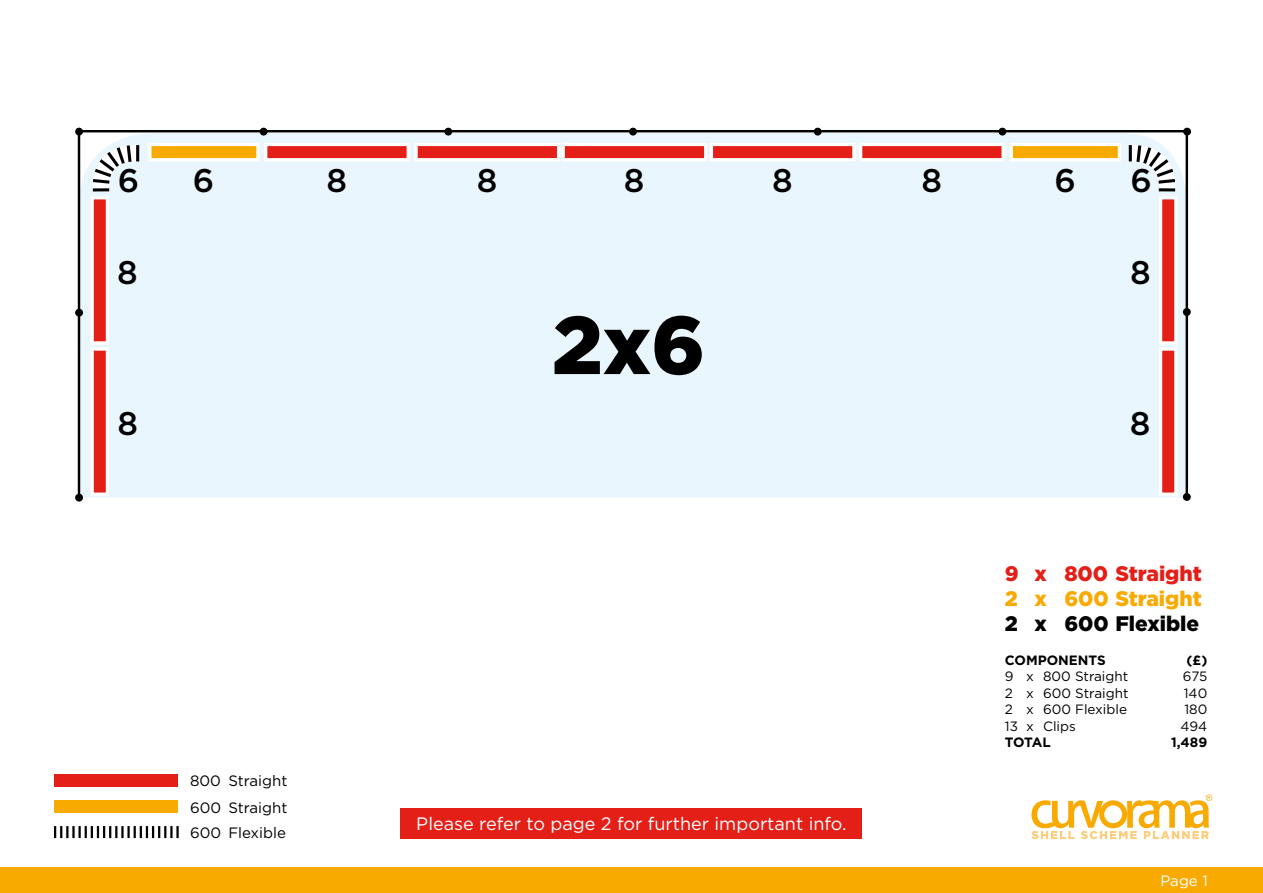
<style>
.page{position:relative;width:1263px;height:893px;background:#fff}
.page>*{position:absolute;margin:0;border:0;box-sizing:border-box;transform-origin:0 0}
.t1{font:900 81.9px "Gotham";color:#000}
.t2{font:500 32.7px "Gotham";color:#000}
.t3{font:900 21px "Gotham";color:#e41f18}
.t4{font:900 21px "Gotham";color:#f8aa00}
.t5{font:900 21px "Gotham";color:#000}
.t6{font:18px "Gotham";color:#fff}
.t7{font:15px "Gotham";color:#000}
.t8{font:15px "Gotham";color:#fff}
.t9{font:13.5px "Gotham";color:#000}
.t10{font:700 13.5px "Gotham";color:#000}
</style>
<div class="page">
<svg style="left:1031px;top:794px;width:181px;height:45px"></svg>
<div style="left:0;top:867px;width:1263px;height:26px;background:#f8aa00"></div>
<div style="left:400px;top:808px;width:462px;height:30px;background:#e41f18"></div>
<div style="left:75px;top:128px;width:1116px;height:373px;background:#eaf6fe"></div>
<div style="left:148px;top:143px;width:112px;height:18px;background:#f8aa00;border:3px solid #fff"></div>
<div style="left:1010px;top:143px;width:111px;height:18px;background:#f8aa00;border:3px solid #fff"></div>
<svg style="left:1112px;top:134px;width:71px;height:74px"></svg>
<div style="left:1159px;top:347px;width:18px;height:149px;background:#e41f18;border:3px solid #fff"></div>
<div style="left:1159px;top:196px;width:18px;height:149px;background:#e41f18;border:3px solid #fff"></div>
<div style="left:264px;top:143px;width:146px;height:18px;background:#e41f18;border:3px solid #fff"></div>
<div style="left:414px;top:143px;width:146px;height:18px;background:#e41f18;border:3px solid #fff"></div>
<div style="left:561px;top:143px;width:146px;height:18px;background:#e41f18;border:3px solid #fff"></div>
<div style="left:710px;top:143px;width:145px;height:18px;background:#e41f18;border:3px solid #fff"></div>
<div style="left:859px;top:143px;width:146px;height:18px;background:#e41f18;border:3px solid #fff"></div>
<svg style="left:85px;top:134px;width:71px;height:74px"></svg>
<div style="left:90px;top:347px;width:19px;height:149px;background:#e41f18;border:3px solid #fff"></div>
<div style="left:90px;top:196px;width:19px;height:149px;background:#e41f18;border:3px solid #fff"></div>
<hr style="left:78px;top:130px;width:2px;height:369px;background:#000">
<hr style="left:78px;top:130px;width:1108px;height:2px;background:#000">
<hr style="left:1185px;top:130px;width:3px;height:369px;background:#000">
<div style="left:260px;top:128px;width:8px;height:8px;background:#000;border-radius:50%"></div>
<div style="left:75px;top:128px;width:8px;height:8px;background:#000;border-radius:50%"></div>
<div style="left:444px;top:128px;width:8px;height:8px;background:#000;border-radius:50%"></div>
<div style="left:629px;top:128px;width:8px;height:8px;background:#000;border-radius:50%"></div>
<div style="left:814px;top:128px;width:8px;height:8px;background:#000;border-radius:50%"></div>
<div style="left:998px;top:128px;width:8px;height:8px;background:#000;border-radius:50%"></div>
<div style="left:1183px;top:128px;width:8px;height:8px;background:#000;border-radius:50%"></div>
<div style="left:75px;top:309px;width:8px;height:8px;background:#000;border-radius:50%"></div>
<div style="left:75px;top:494px;width:8px;height:8px;background:#000;border-radius:50%"></div>
<div style="left:1183px;top:308px;width:8px;height:8px;background:#000;border-radius:50%"></div>
<div style="left:1183px;top:493px;width:8px;height:8px;background:#000;border-radius:50%"></div>
<div style="left:54px;top:774px;width:123px;height:12px;background:#e41f18"></div>
<div style="left:54px;top:801px;width:123px;height:12px;background:#f8aa00"></div>
<svg style="left:54px;top:826px;width:125px;height:12px"></svg>
<svg style="left:1132px;top:261px;width:17px;height:24px"></svg>
<svg style="left:1131px;top:412px;width:18px;height:24px"></svg>
<h2 class="t2" style="left:118px;top:162px;width:23px">6</h2>
<h2 class="t2" style="left:326px;top:162px;width:22px">8</h2>
<h2 class="t2" style="left:477px;top:162px;width:22px">8</h2>
<h2 class="t2" style="left:624px;top:162px;width:22px">8</h2>
<h2 class="t2" style="left:772px;top:162px;width:22px">8</h2>
<h2 class="t2" style="left:921px;top:162px;width:22px">8</h2>
<h2 class="t2" style="left:193px;top:162px;width:23px">6</h2>
<h2 class="t2" style="left:1054px;top:162px;width:23px">6</h2>
<h2 class="t2" style="left:1130px;top:162px;width:23px">6</h2>
<h2 class="t2" style="left:117px;top:254px;width:22px">8</h2>
<h2 class="t2" style="left:117px;top:405px;width:22px">8</h2>
<h1 class="t1" style="left:552px;top:289px;width:155px">2x6</h1>
<p class="t7" style="left:190px;top:771px;width:99px">800 Straight</p>
<p class="t7" style="left:190px;top:823px;width:97px">600 Flexible</p>
<p class="t7" style="left:190px;top:798px;width:99px">600 Straight</p>
<h3 class="t6" style="left:416px;top:812px;width:432px">Please refer to page 2 for further important info.</h3>
<h3 class="t3" style="left:1005px;top:559px;width:198px">9 x 800 Straight</h3>
<h3 class="t4" style="left:1005px;top:584px;width:198px">2 x 600 Straight</h3>
<h3 class="t5" style="left:1005px;top:609px;width:196px">2 x 600 Flexible</h3>
<p class="t10" style="left:1005px;top:651px;width:102px">COMPONENTS</p>
<p class="t10" style="left:1186px;top:651px;width:22px">(£)</p>
<p class="t9" style="left:1005px;top:668px;width:125px">9 x 800 Straight</p>
<p class="t9" style="left:1183px;top:668px;width:26px">675</p>
<p class="t9" style="left:1005px;top:684px;width:125px">2 x 600 Straight</p>
<p class="t9" style="left:1184px;top:684px;width:25px">140</p>
<p class="t9" style="left:1005px;top:701px;width:124px">2 x 600 Flexible</p>
<p class="t9" style="left:1184px;top:701px;width:24px">180</p>
<p class="t9" style="left:1005px;top:717px;width:73px">13 x Clips</p>
<p class="t9" style="left:1180px;top:717px;width:28px">494</p>
<p class="t10" style="left:1005px;top:733px;width:47px">TOTAL</p>
<p class="t10" style="left:1171px;top:733px;width:38px">1,489</p>
<p class="t8" style="left:1160px;top:871px;width:49px">Page 1</p>
</div>
